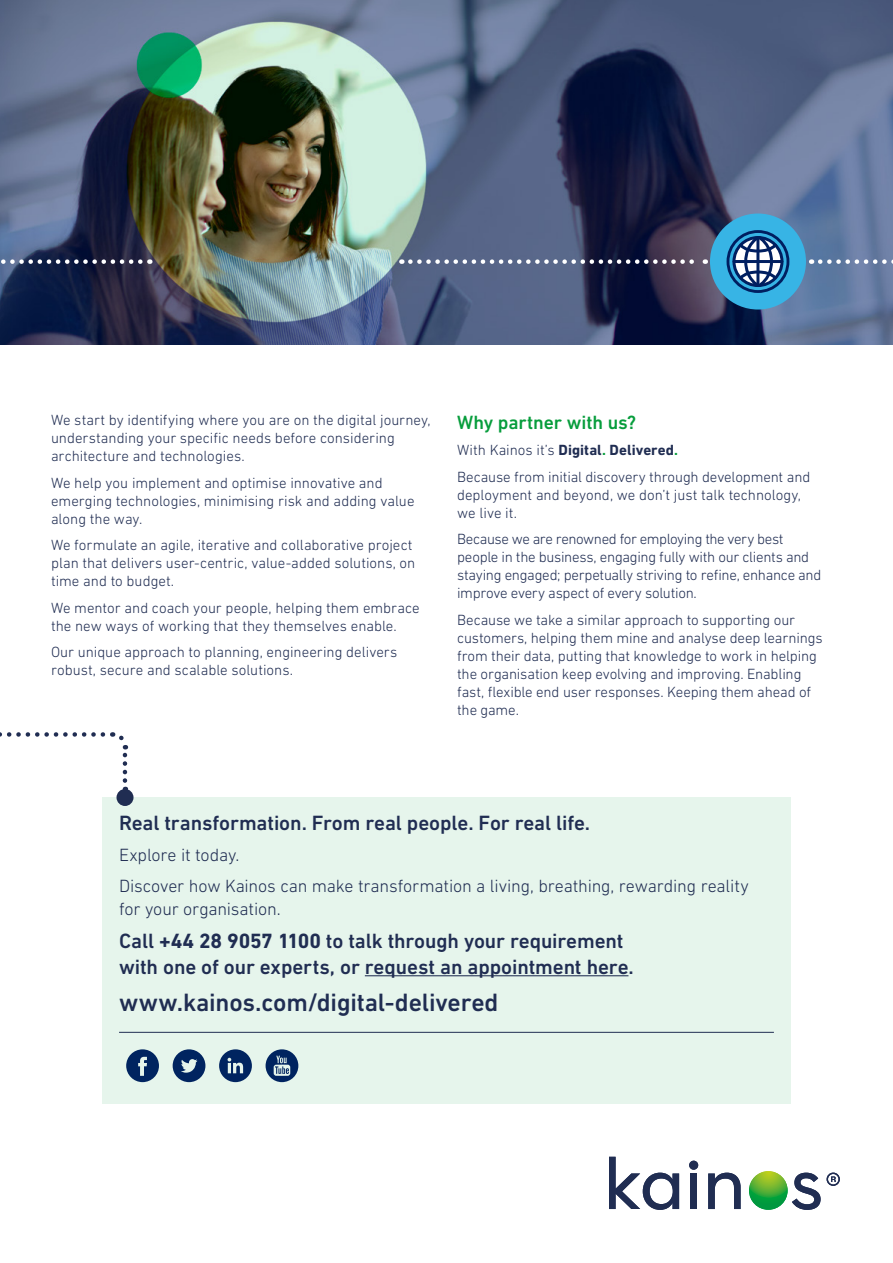
<style>
.page{position:relative;width:893px;height:1263px;background:#fff}
.page>*{position:absolute;margin:0;border:0;box-sizing:border-box;transform-origin:0 0}
.t1{font:500 25.5px "DIN Next LT Pro";letter-spacing:-.005em;color:#202d52}
.t2{font:500 21px/25.2px "DIN Next LT Pro";letter-spacing:-.005em;color:#202d52}
.t3{font:500 19.5px "DIN Next LT Pro";letter-spacing:-.005em;color:#079d3c}
.t4{font:300 18px/31px "DIN Next LT Pro";letter-spacing:-.01em;color:#202d52}
.t5{font:300 15px/18px "DIN Next LT Pro";letter-spacing:-.005em;color:#202d52}
.s1{font-weight:700}
.s2{font-weight:700;color:#079d3c}
</style>
<div class="page">
<img style="left:0;top:0;width:893px;height:344px">
<svg style="left:0;top:259px;width:150px;height:5px"></svg>
<svg style="left:410px;top:259px;width:296px;height:5px"></svg>
<svg style="left:820px;top:259px;width:73px;height:5px"></svg>
<div style="left:710px;top:213px;width:96px;height:96px;background:#37b4e5;border-radius:50%"></div>
<svg style="left:728px;top:231px;width:60px;height:60px"></svg>
<div style="left:726px;top:230px;width:63px;height:63px;border:3px solid #001f60;border-radius:50%"></div>
<div style="left:732px;top:236px;width:51px;height:51px;border:3px solid #001f60;border-radius:50%"></div>
<hr style="left:734px;top:260px;width:48px;height:3px;background:#001f60">
<svg style="left:736px;top:234px;width:44px;height:54px"></svg>
<hr style="left:756px;top:237px;width:3px;height:48px;background:#001f60">
<div style="left:102px;top:797px;width:689px;height:307px;background:#e6f5ec"></div>
<hr style="left:365px;top:975px;width:263px;height:1px;background:#202d52">
<hr style="left:119px;top:1032px;width:655px;height:1px;background:#202d52">
<svg style="left:173px;top:1049px;width:32px;height:33px"></svg>
<svg style="left:126px;top:1049px;width:33px;height:33px"></svg>
<svg style="left:219px;top:1049px;width:33px;height:33px"></svg>
<svg style="left:266px;top:1049px;width:32px;height:33px"></svg>
<div style="left:117px;top:789px;width:17px;height:17px;background:#202d52;border-radius:50%"></div>
<svg style="left:111px;top:732px;width:17px;height:49px"></svg>
<svg style="left:0;top:732px;width:103px;height:5px"></svg>
<div style="left:690px;top:1173px;width:7px;height:36px;background:#202d52"></div>
<div style="left:689px;top:1161px;width:9px;height:9px;background:#202d52;border-radius:50%"></div>
<svg style="left:708px;top:1173px;width:33px;height:36px"></svg>
<svg style="left:792px;top:1173px;width:29px;height:37px"></svg>
<svg style="left:609px;top:1157px;width:70px;height:53px"></svg>
<svg style="left:749px;top:1171px;width:39px;height:39px"></svg>
<svg style="left:827px;top:1172px;width:13px;height:14px"></svg>
<p class="t5" style="left:51px;top:411px;width:381px">We start by identifying where you are on the digital journey, understanding your specific needs before considering architecture and technologies.</p>
<p class="t5" style="left:51px;top:473px;width:365px">We help you implement and optimise innovative and emerging technologies, minimising risk and adding value along the way.</p>
<p class="t5" style="left:51px;top:536px;width:366px">We formulate an agile, iterative and collaborative project plan that delivers user-centric, value-added solutions, on time and to budget.</p>
<p class="t5" style="left:51px;top:598px;width:370px">We mentor and coach your people, helping them embrace the new ways of working that they themselves enable.</p>
<p class="t5" style="left:51px;top:643px;width:348px">Our unique approach to planning, engineering delivers robust, secure and scalable solutions.</p>
<h3 class="t3" style="left:457px;top:411px;width:181px">Why partner with us?</h3>
<p class="t5" style="left:457px;top:436px;width:355px;line-height:26.5px">With Kainos it’s <span class="s1">Digital</span><span class="s2">.</span> <span class="s1">Delivered</span><span class="s2">.<br></span>Because from initial discovery through development and</p>
<p class="t5" style="left:457px;top:485px;width:345px">deployment and beyond, we don’t just talk technology, we live it.</p>
<p class="t5" style="left:457px;top:530px;width:366px">Because we are renowned for employing the very best people in the business, engaging fully with our clients and staying engaged; perpetually striving to refine, enhance and improve every aspect of every solution.</p>
<p class="t5" style="left:457px;top:610px;width:367px">Because we take a similar approach to supporting our customers, helping them mine and analyse deep learnings from their data, putting that knowledge to work in helping the organisation keep evolving and improving. Enabling fast, flexible end user responses. Keeping them ahead of the game.</p>
<h2 class="t2" style="left:119px;top:810px;width:473px">Real transformation. From real people. For real life.</h2>
<p class="t4" style="left:119px;top:839px;width:631px">Explore it today.<br>Discover how Kainos can make transformation a living, breathing, rewarding reality</p>
<p class="t4" style="left:119px;top:893px;width:163px">for your organisation.</p>
<h2 class="t2" style="left:119px;top:928px;width:516px">Call <span class="s1">+44 28 9057 1100</span> to talk through your requirement with one of our experts, or request an appointment here.</h2>
<h1 class="t1" style="left:119px;top:987px;width:381px">www.kainos.com/digital-delivered</h1>
</div>
